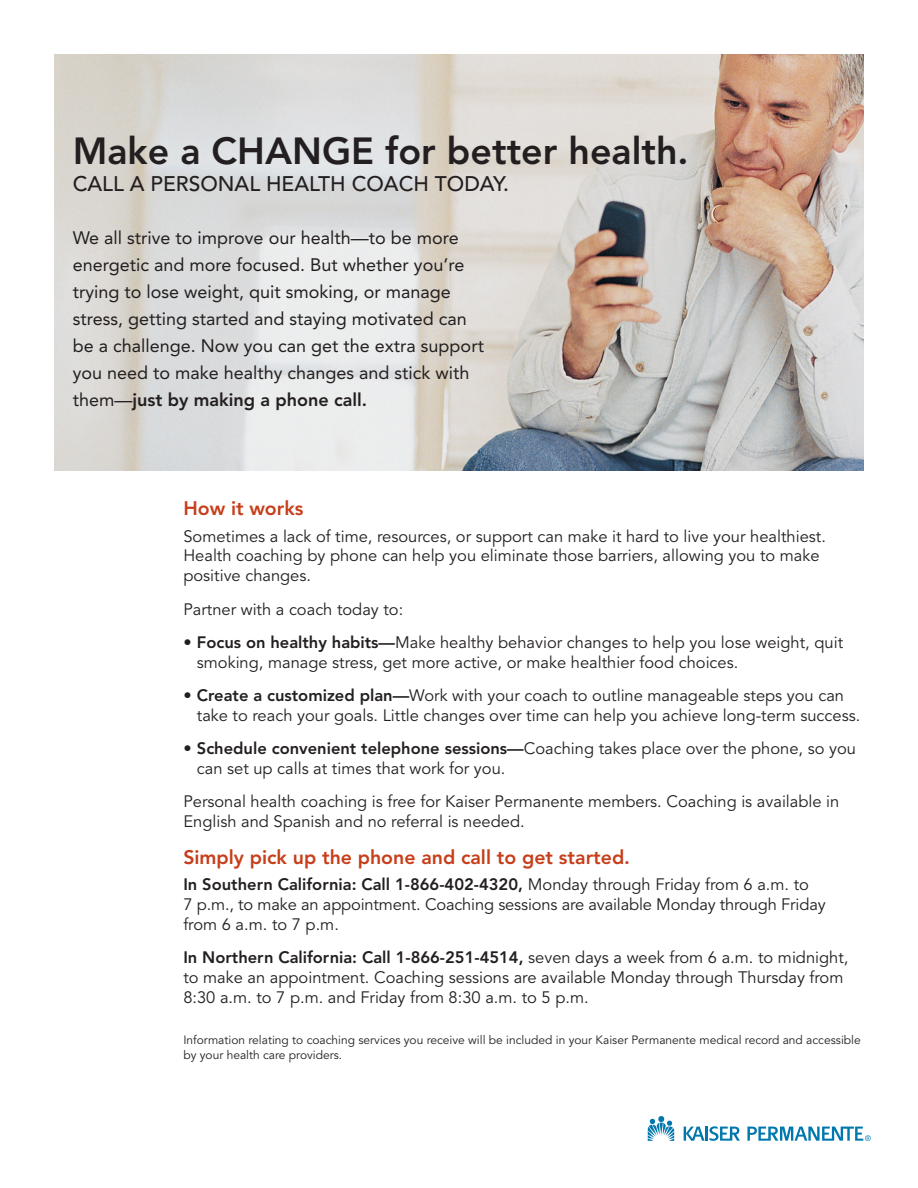
<style>
.page{position:relative;width:918px;height:1188px;background:#fff}
.page>*{position:absolute;margin:0;border:0;box-sizing:border-box;transform-origin:0 0}
.t1{font:800 37.5px "Avenir";color:#231f20}
.t2{font:500 21px "Avenir";color:#231f20}
.t3{font:800 19.5px "Avenir";color:#c63e1a}
.t4{font:18px/27px "Avenir";color:#231f20}
.t5{font:16.5px/19.8px "Avenir";color:#231f20}
.t6{font:12px/15px "Avenir";color:#231f20}
.s1{font-weight:800}
</style>
<div class="page">
<img style="left:54px;top:54px;width:810px;height:417px">
<svg style="left:648px;top:1116px;width:26px;height:25px"></svg>
<svg style="left:684px;top:1126px;width:56px;height:15px"></svg>
<svg style="left:747px;top:1127px;width:124px;height:14px"></svg>
<h1 class="t1" style="left:73px;top:128px;width:617px">Make a CHANGE for better health.</h1>
<p class="t2" style="left:73px;top:171px;width:438px">CALL A PERSONAL HEALTH COACH TODAY.</p>
<p class="t4" style="left:73px;top:225px;width:413px">We all strive to improve our health—to be more energetic and more focused. But whether you’re trying to lose weight, quit smoking, or manage stress, getting started and staying motivated can be a challenge. Now you can get the extra support you need to make healthy changes and stick with them—<span class="s1">just by making a phone call.</span></p>
<p class="t3" style="left:183px;top:497px;width:122px">How it works</p>
<p class="t5" style="left:183px;top:526px;width:644px">Sometimes a lack of time, resources, or support can make it hard to live your healthiest.<br>Health coaching by phone can help you eliminate those barriers, allowing you to make positive changes.</p>
<p class="t5" style="left:183px;top:599px;width:221px">Partner with a coach today to:</p>
<p class="t5" style="left:197px;top:633px;width:648px;text-indent:-13px"><span class="s1">• Focus on healthy habits—</span>Make healthy behavior changes to help you lose weight, quit smoking, manage stress, get more active, or make healthier food choices.</p>
<p class="t5" style="left:197px;top:686px;width:665px;text-indent:-13px"><span class="s1">• Create a customized plan—</span>Work with your coach to outline manageable steps you can take to reach your goals. Little changes over time can help you achieve long-term success.</p>
<p class="t5" style="left:197px;top:739px;width:661px;text-indent:-13px"><span class="s1">• Schedule convenient telephone sessions—</span>Coaching takes place over the phone, so you can set up calls at times that work for you.</p>
<p class="t5" style="left:183px;top:792px;width:658px">Personal health coaching is free for Kaiser Permanente members. Coaching is available in<br>English and Spanish and no referral is needed.</p>
<p class="t3" style="left:183px;top:845px;width:448px">Simply pick up the phone and call to get started.</p>
<p class="t5" style="left:183px;top:875px;width:644px"><span class="s1">In Southern California: Call 1-866-402-4320,</span> Monday through Friday from 6 a.m. to<br>7 p.m., to make an appointment. Coaching sessions are available Monday through Friday from 6 a.m. to 7 p.m.</p>
<p class="t5" style="left:183px;top:948px;width:667px"><span class="s1">In Northern California: Call 1-866-251-4514,</span> seven days a week from 6 a.m. to midnight, to make an appointment. Coaching sessions are available Monday through Thursday from<br>8:30 a.m. to 7 p.m. and Friday from 8:30 a.m. to 5 p.m.</p>
<p class="t6" style="left:183px;top:1033px;width:679px">Information relating to coaching services you receive will be included in your Kaiser Permanente medical record and accessible by your health care providers.</p>
</div>
